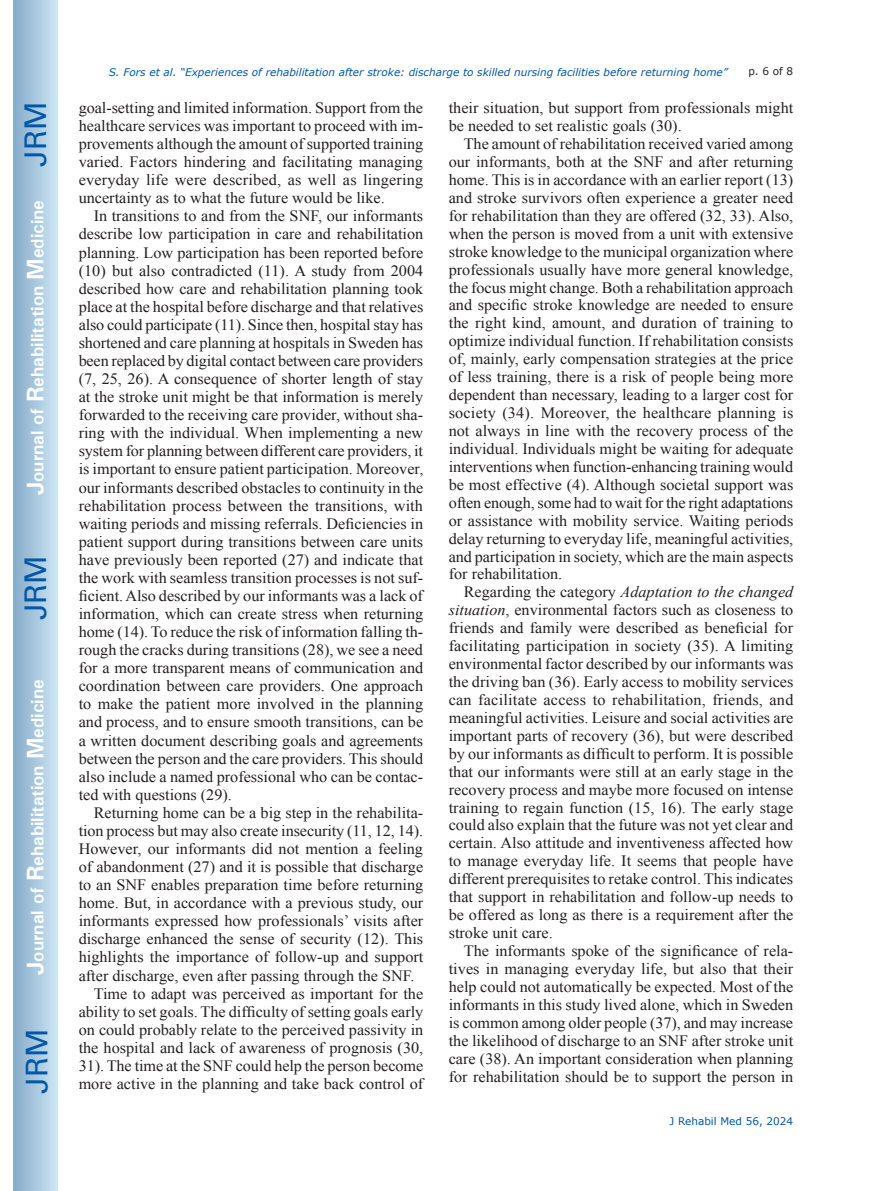
<style>
.page{position:relative;width:872px;height:1191px;background:#fff}
.page>*{position:absolute;margin:0;border:0;box-sizing:border-box;transform-origin:0 0}
.t1{font:30px "Univers";color:#0157a8}
.t2{font:700 18px "Univers";color:#fff}
.t3{font:15.75px/18px "Times New Roman";color:#231f20;text-align:justify}
.t4{font:italic 10.5px "Verdana";color:#0157a8}
.t5{font:10.5px "Verdana";color:#0157a8}
.t6{font:10.5px "Verdana";color:#231f20}
.s1{font-size:24px}
.s2{font-style:italic}
</style>
<div class="page">
<div style="left:14px;top:0;width:43px;height:1191px;background:linear-gradient(to right,#88acca,#cbe5f2)"></div>
<h1 class="t1" style="left:18px;top:167px;width:67px;rotate:-90deg">JRM</h1>
<p class="t2" style="left:26px;top:495px;width:297px;rotate:-90deg"><span class="s1">J</span>ournal of <span class="s1">R</span>ehabilitation <span class="s1">M</span>edicine</p>
<h1 class="t1" style="left:18px;top:620px;width:67px;rotate:-90deg">JRM</h1>
<p class="t2" style="left:26px;top:974px;width:297px;rotate:-90deg"><span class="s1">J</span>ournal of <span class="s1">R</span>ehabilitation <span class="s1">M</span>edicine</p>
<h1 class="t1" style="left:19px;top:1093px;width:67px;rotate:-90deg">JRM</h1>
<p class="t4" style="left:109px;top:65px;width:620px">S. Fors et al. “Experiences of rehabilitation after stroke: discharge to skilled nursing facilities before returning home”</p>
<p class="t6" style="left:748px;top:64px;width:46px">p. 6 of 8</p>
<p class="t3" style="left:79px;top:98px;width:346px">goal-setting and limited information. Support from the healthcare services was important to proceed with im&shy;provements although the amount of supported training varied. Factors hindering and facilitating managing everyday life were described, as well as lingering uncertainty as to what the future would be like.</p>
<p class="t3" style="left:79px;top:207px;width:346px;text-indent:15px">In transitions to and from the SNF, our informants describe low participation in care and rehabilitation planning. Low participation has been reported before (10) but also contradicted (11). A study from 2004 described how care and rehabilitation planning took place at the hospital before discharge and that relatives also could participate (11). Since then, hospital stay has shortened and care planning at hospitals in Sweden has been replaced by digital contact between care providers (7, 25, 26). A consequence of shorter length of stay at the stroke unit might be that information is merely forwarded to the receiving care provider, without sha&shy;ring with the individual. When implementing a new system for planning between different care providers, it is important to ensure patient participation. Moreover, our informants described obstacles to continuity in the rehabilitation process between the transitions, with waiting periods and missing referrals. Deficiencies in patient support during transitions between care units have previously been reported (27) and indicate that the work with seamless transition processes is not suf&shy;ficient. Also described by our informants was a lack of information, which can create stress when returning home (14). To reduce the risk of information falling th&shy;rough the cracks during transitions (28), we see a need for a more transparent means of communication and coordination between care providers. One approach to make the patient more involved in the planning and process, and to ensure smooth transitions, can be a written document describing goals and agreements between the person and the care providers. This should also include a named professional who can be contac&shy;ted with questions (29).</p>
<p class="t3" style="left:94px;top:803px;width:331px">Returning home can be a big step in the rehabilita-</p>
<p class="t3" style="left:79px;top:821px;width:346px">tion process but may also create insecurity (11, 12, 14).</p>
<p class="t3" style="left:79px;top:839px;width:346px">However, our informants did not mention a feeling</p>
<p class="t3" style="left:79px;top:857px;width:346px">of abandonment (27) and it is possible that discharge</p>
<p class="t3" style="left:79px;top:875px;width:346px">to an SNF enables preparation time before returning</p>
<p class="t3" style="left:79px;top:893px;width:346px">home. But, in accordance with a previous study, our</p>
<p class="t3" style="left:79px;top:911px;width:346px">informants expressed how professionals’ visits after</p>
<p class="t3" style="left:79px;top:929px;width:346px">discharge enhanced the sense of security (12). This</p>
<p class="t3" style="left:79px;top:948px;width:346px">highlights the importance of follow-up and support</p>
<p class="t3" style="left:79px;top:966px;width:337px">after discharge, even after passing through the SNF.</p>
<p class="t3" style="left:94px;top:984px;width:331px">Time to adapt was perceived as important for the</p>
<p class="t3" style="left:79px;top:1002px;width:346px">ability to set goals. The difficulty of setting goals early</p>
<p class="t3" style="left:79px;top:1020px;width:346px">on could probably relate to the perceived passivity in</p>
<p class="t3" style="left:79px;top:1038px;width:346px">the hospital and lack of awareness of prognosis (30,</p>
<p class="t3" style="left:79px;top:1056px;width:346px">31). The time at the SNF could help the person become</p>
<p class="t3" style="left:79px;top:1074px;width:346px">more active in the planning and take back control of</p>
<p class="t3" style="left:449px;top:98px;width:346px">their situation, but support from professionals might be needed to set realistic goals (30).</p>
<p class="t3" style="left:449px;top:134px;width:346px;text-indent:15px">The amount of rehabilitation received varied among our informants, both at the SNF and after returning home. This is in accordance with an earlier report (13) and stroke survivors often experience a greater need for rehabilitation than they are offered (32, 33). Also, when the person is moved from a unit with extensive stroke knowledge to the municipal organization where professionals usually have more general knowledge, the focus might change. Both a rehabilitation approach and specific stroke knowledge are needed to ensure the right kind, amount, and duration of training to optimize individual function. If rehabilitation consists of, mainly, early compensation strategies at the price of less training, there is a risk of people being more dependent than necessary, leading to a larger cost for society (34). Moreover, the healthcare planning is not always in line with the recovery process of the individual. Individuals might be waiting for adequate interventions when function-enhancing training would be most effective (4). Although societal support was often enough, some had to wait for the right adaptations or assistance with mobility service. Waiting periods delay returning to everyday life, meaningful activities, and participation in society, which are the main aspects for rehabilitation.</p>
<p class="t3" style="left:449px;top:583px;width:346px;text-indent:15px">Regarding the category <span class="s2">Adaptation to the changed situation</span>, environmental factors such as closeness to friends and family were described as beneficial for facilitating participation in society (35). A limiting environmental factor described by our informants was the driving ban (36). Early access to mobility services can facilitate access to rehabilitation, friends, and meaningful activities. Leisure and social activities are important parts of recovery (36), but were described by our informants as difficult to perform. It is possible that our informants were still at an early stage in the recovery process and maybe more focused on intense training to regain function (15, 16). The early stage could also explain that the future was not yet clear and certain. Also attitude and inventiveness affected how to manage everyday life. It seems that people have different prerequisites to retake control. This indicates that support in rehabilitation and follow-up needs to be offered as long as there is a requirement after the stroke unit care.</p>
<p class="t3" style="left:449px;top:941px;width:346px;text-indent:15px">The informants spoke of the significance of rela&shy;tives in managing everyday life, but also that their help could not automatically be expected. Most of the informants in this study lived alone, which in Sweden is common among older people (37), and may increase the likelihood of discharge to an SNF after stroke unit care (38). An important consideration when planning for rehabilitation should be to support the person in</p>
<p class="t5" style="left:669px;top:1114px;width:125px">J Rehabil Med 56, 2024</p>
</div>
